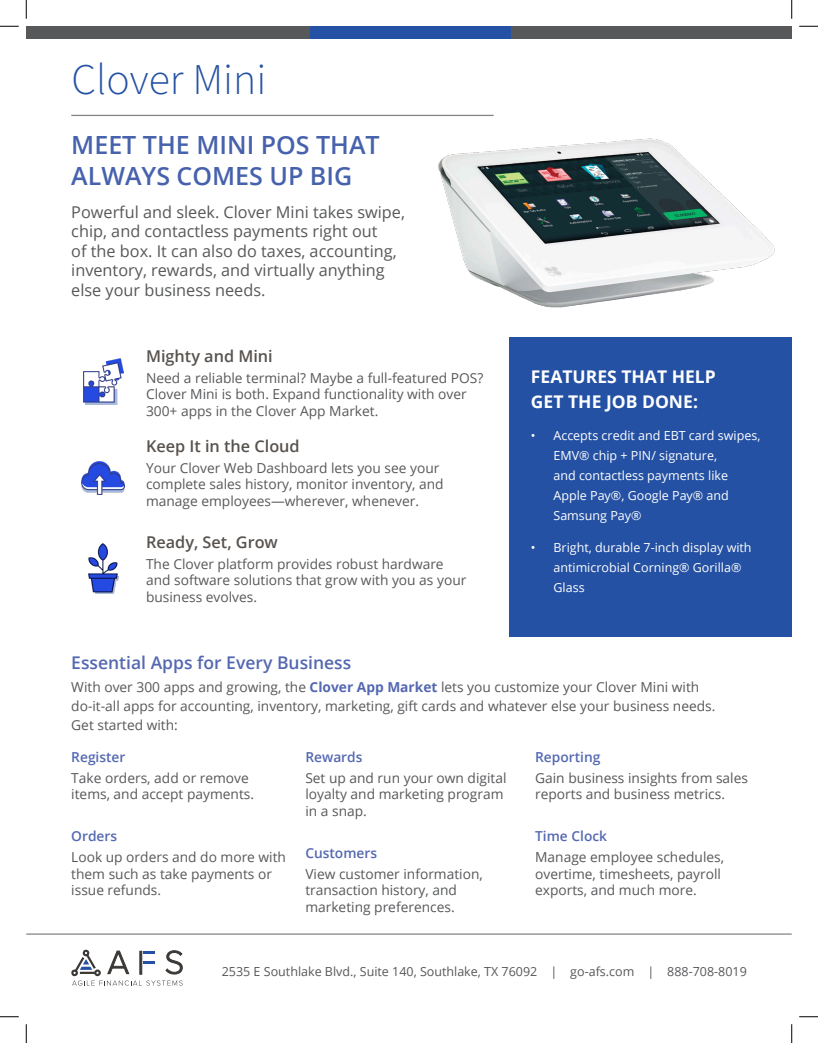
<style>
.page{position:relative;width:818px;height:1043px;background:#fff}
.page>*{position:absolute;margin:0;border:0;box-sizing:border-box;transform-origin:0 0}
.t1{font:300 43.75px "Source Sans Pro";color:#2451a3}
.t2{font:600 25px/30px "Open Sans";color:#4762ad}
.t3{font:700 17.5px/25px "Open Sans";color:#fff}
.t4{font:600 17.5px "Open Sans";color:#5468b1}
.t5{font:16.25px/19.5px "Open Sans";color:#57585a}
.t6{font:600 16.25px "Open Sans";color:#57524e}
.t7{font:13.75px/16.5px "Open Sans";color:#57585a}
.t8{font:600 13.75px "Open Sans";color:#5468b1}
.t9{font:12.5px/20px "Open Sans";color:#fff}
.t10{font:12.5px "Open Sans";color:#57585a}
.s1{font-weight:700;color:#5468b1}
</style>
<div class="page">
<div style="left:509px;top:337px;width:282px;height:300px;background:#2451a3"></div>
<svg style="left:71px;top:949px;width:112px;height:36px"></svg>
<hr style="left:71px;top:115px;width:422px;height:1px;background:#808285">
<div style="left:26px;top:26px;width:765px;height:13px;background:#57585a"></div>
<div style="left:310px;top:26px;width:200px;height:13px;background:#2451a3"></div>
<hr style="left:26px;top:933px;width:765px;height:1px;background:#63656a">
<img style="left:83px;top:358px;width:40px;height:46px">
<img style="left:82px;top:462px;width:43px;height:32px">
<img style="left:89px;top:543px;width:29px;height:50px">
<img style="left:438px;top:138px;width:337px;height:170px">
<svg style="left:0;top:25px;width:19px;height:2px"></svg>
<svg style="left:799px;top:25px;width:19px;height:2px"></svg>
<svg style="left:0;top:1016px;width:19px;height:1px"></svg>
<svg style="left:799px;top:1016px;width:19px;height:1px"></svg>
<svg style="left:25px;top:0;width:2px;height:19px"></svg>
<svg style="left:25px;top:1024px;width:2px;height:18px"></svg>
<svg style="left:791px;top:0;width:1px;height:19px"></svg>
<svg style="left:791px;top:1024px;width:1px;height:18px"></svg>
<h1 class="t1" style="left:72px;top:50px;width:196px">Clover Mini</h1>
<h1 class="t2" style="left:71px;top:130px;width:310px">MEET THE MINI POS THAT<br>ALWAYS COMES UP BIG</h1>
<p class="t5" style="left:71px;top:201px;width:335px">Powerful and sleek. Clover Mini takes swipe, chip, and contactless payments right out<br>of the box. It can also do taxes, accounting, inventory, rewards, and virtually anything else your business needs.</p>
<p class="t6" style="left:146px;top:345px;width:128px">Mighty and Mini</p>
<p class="t7" style="left:146px;top:369px;width:339px">Need a reliable terminal? Maybe a full-featured POS?<br>Clover Mini is both. Expand functionality with over<br>300+ apps in the Clover App Market.</p>
<p class="t6" style="left:146px;top:435px;width:155px">Keep It in the Cloud</p>
<p class="t7" style="left:146px;top:459px;width:299px">Your Clover Web Dashboard lets you see your complete sales history, monitor inventory, and manage employees—wherever, whenever.</p>
<p class="t6" style="left:146px;top:531px;width:133px">Ready, Set, Grow</p>
<p class="t7" style="left:146px;top:555px;width:322px">The Clover platform provides robust hardware and software solutions that grow with you as your business evolves.</p>
<h1 class="t3" style="left:531px;top:363px;width:186px">FEATURES THAT HELP<br>GET THE JOB DONE:</h1>
<p class="t9" style="left:553px;top:425px;width:208px;text-indent:-22px">• Accepts credit and EBT card swipes,<br>EMV® chip + PIN/ signature,<br>and contactless payments like<br>Apple Pay®, Google Pay® and<br>Samsung Pay®</p>
<p class="t9" style="left:553px;top:536px;width:200px;text-indent:-22px">• Bright, durable 7-inch display with antimicrobial Corning® Gorilla®<br>Glass</p>
<p class="t4" style="left:71px;top:650px;width:281px">Essential Apps for Every Business</p>
<p class="t7" style="left:71px;top:677px;width:645px;line-height:18.8px">With over 300 apps and growing, the <span class="s1">Clover App Market</span> lets you customize your Clover Mini with do-it-all apps for accounting, inventory, marketing, gift cards and whatever else your business needs.<br>Get started with:</p>
<p class="t8" style="left:71px;top:747px;width:56px">Register</p>
<p class="t7" style="left:71px;top:769px;width:184px">Take orders, add or remove items, and accept payments.</p>
<p class="t8" style="left:71px;top:826px;width:47px">Orders</p>
<p class="t7" style="left:71px;top:848px;width:216px">Look up orders and do more with them such as take payments or issue refunds.</p>
<p class="t8" style="left:305px;top:747px;width:59px">Rewards</p>
<p class="t7" style="left:305px;top:769px;width:203px">Set up and run your own digital loyalty and marketing program in a snap.</p>
<p class="t8" style="left:305px;top:843px;width:73px">Customers</p>
<p class="t7" style="left:305px;top:865px;width:179px">View customer information, transaction history, and marketing preferences.</p>
<p class="t8" style="left:535px;top:747px;width:67px">Reporting</p>
<p class="t7" style="left:535px;top:769px;width:214px">Gain business insights from sales reports and business metrics.</p>
<p class="t8" style="left:535px;top:826px;width:73px">Time Clock</p>
<p class="t7" style="left:535px;top:848px;width:190px">Manage employee schedules, overtime, timesheets, payroll exports, and much more.</p>
<p class="t10" style="left:222px;top:962px;width:526px">2535 E Southlake Blvd., Suite 140, Southlake, TX 76092 | go-afs.com | 888-708-8019</p>
</div>
